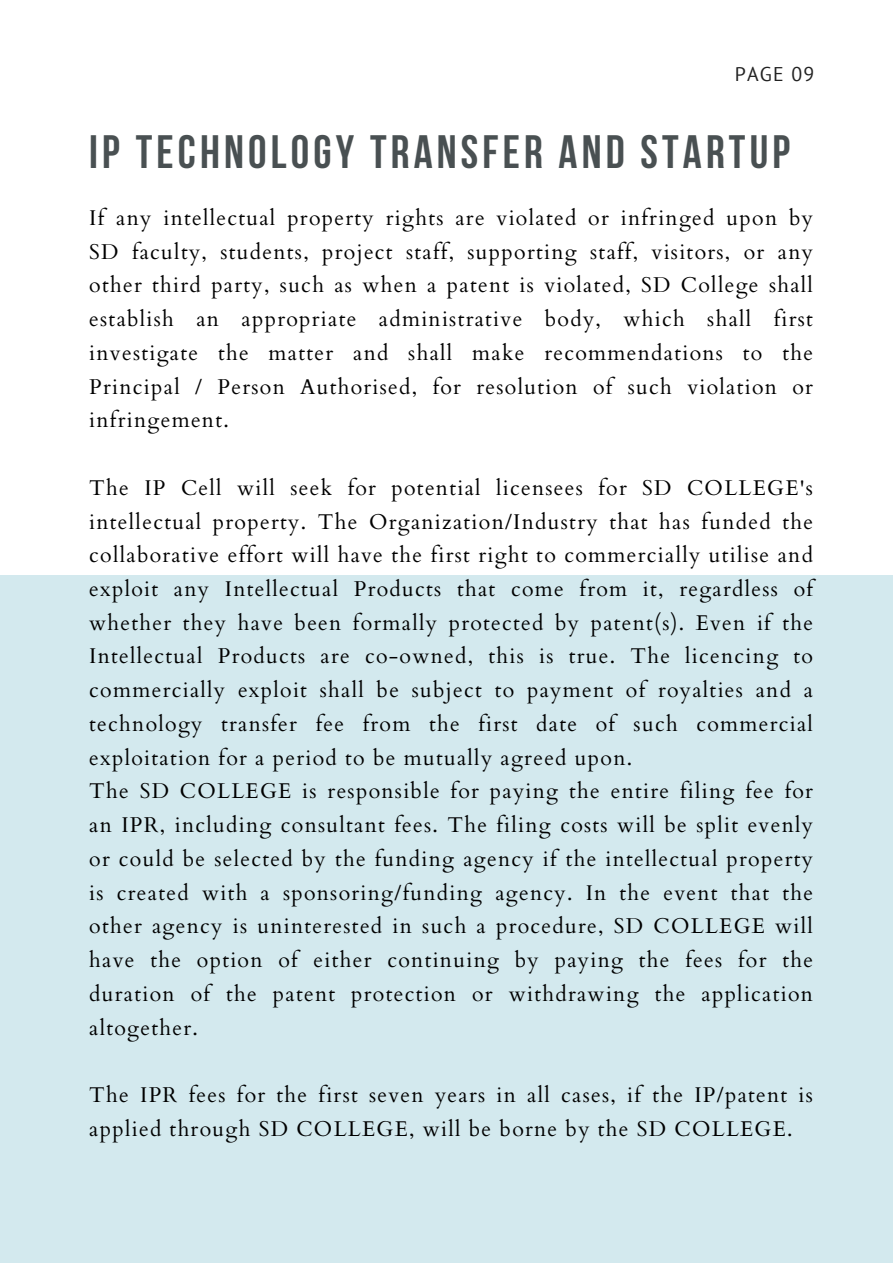
<style>
.page{position:relative;width:893px;height:1264px;background:#fff}
.page>*{position:absolute;margin:0;border:0;box-sizing:border-box;transform-origin:0 0}
.t1{font:700 46.65px "Bebas Neue";letter-spacing:.09em;color:#495052}
.t2{font:21.3px/33.8px "Cardo";letter-spacing:.06em;color:#000;text-align:justify}
.t3{font:19.8px "PT Sans";letter-spacing:.06em;color:#222}
</style>
<div class="page">
<div style="left:0;top:576px;width:892px;height:686px;background:#d3e9ee"></div>
<p class="t3" style="left:734px;top:61px;width:81px">PAGE 09</p>
<p class="t1" style="left:89px;top:133px;width:702px">IP TECHNOLOGY TRANSFER AND STARTUP</p>
<p class="t2" style="left:89px;top:201px;width:725px">If any intellectual property rights are violated or infringed upon by SD faculty, students, project staff, supporting staff, visitors, or any other third party, such as when a patent is violated, SD College shall establish an appropriate administrative body, which shall first investigate the matter and shall make recommendations to the Principal / Person Authorised, for resolution of such violation or infringement.</p>
<p class="t2" style="left:89px;top:471px;width:725px">The IP Cell will seek for potential licensees for SD COLLEGE's intellectual property. The Organization/Industry that has funded the collaborative effort will have the first right to commercially utilise and exploit any Intellectual Products that come from it, regardless of whether they have been formally protected by patent(s). Even if the Intellectual Products are co-owned, this is true. The licencing to commercially exploit shall be subject to payment of royalties and a technology transfer fee from the first date of such commercial exploitation for a period to be mutually agreed upon.</p>
<p class="t2" style="left:89px;top:774px;width:725px">The SD COLLEGE is responsible for paying the entire filing fee for an IPR, including consultant fees. The filing costs will be split evenly or could be selected by the funding agency if the intellectual property is created with a sponsoring/funding agency. In the event that the other agency is uninterested in such a procedure, SD COLLEGE will have the option of either continuing by paying the fees for the duration of the patent protection or withdrawing the application altogether.</p>
<p class="t2" style="left:89px;top:1078px;width:725px">The IPR fees for the first seven years in all cases, if the IP/patent is applied through SD COLLEGE, will be borne by the SD COLLEGE.</p>
</div>
